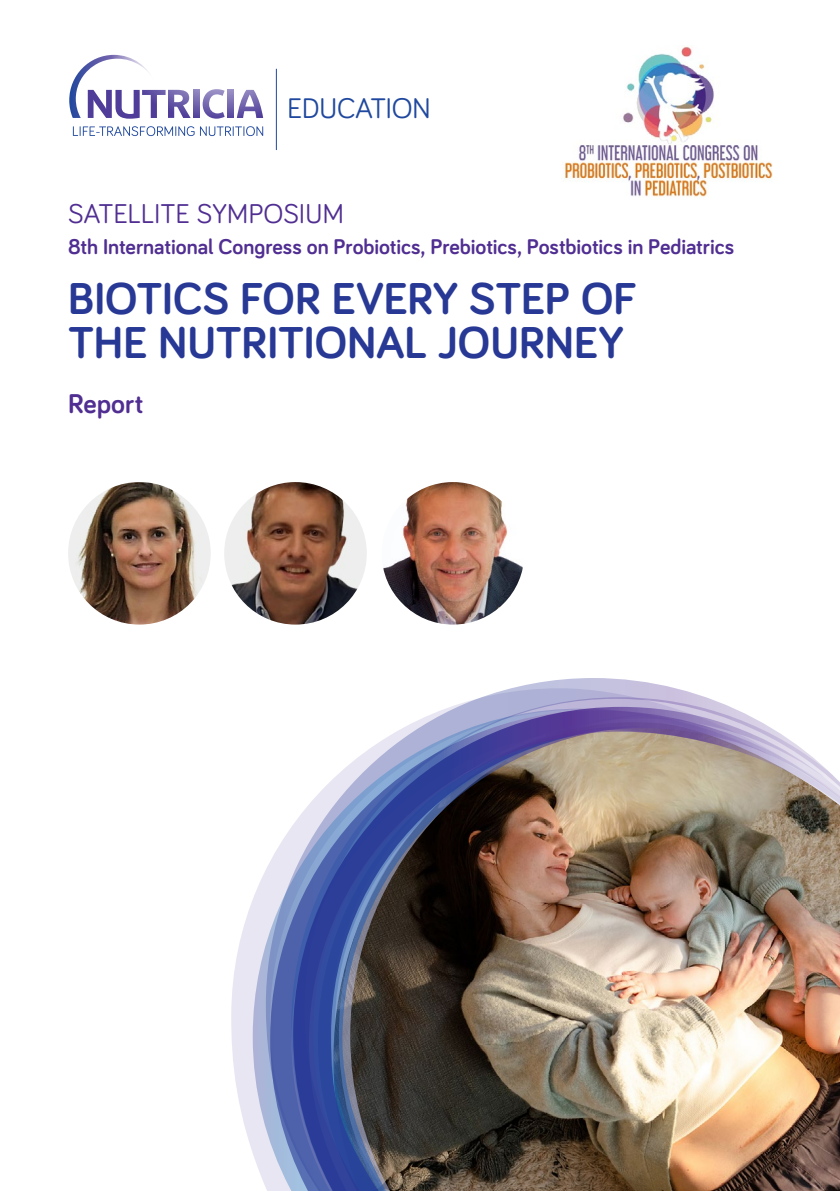
<style>
.page{position:relative;width:840px;height:1191px;background:#fff}
.page>*{position:absolute;margin:0;border:0;box-sizing:border-box;transform-origin:0 0}
.t1{font:700 46px/44px "Bariol";color:#273895}
.t2{font:29.2px "Bariol";letter-spacing:-.015em;color:#1f489e}
.t3{font:28px "Bariol";letter-spacing:-.005em;color:#502e92}
.t4{font:700 28px "Bariol";color:#502e92}
.t5{font:700 22px "Bariol";color:#502e92}
</style>
<div class="page">
<svg style="left:227px;top:90px;width:7px;height:28px"></svg>
<svg style="left:237px;top:90px;width:26px;height:28px"></svg>
<svg style="left:202px;top:89px;width:22px;height:30px"></svg>
<svg style="left:193px;top:90px;width:6px;height:28px"></svg>
<svg style="left:73px;top:126px;width:121px;height:10px"></svg>
<svg style="left:200px;top:126px;width:63px;height:10px"></svg>
<svg style="left:69px;top:55px;width:121px;height:64px"></svg>
<hr style="left:276px;top:69px;width:1px;height:81px;background:#1f489e">
<img style="left:564px;top:46px;width:209px;height:151px">
<img style="left:68px;top:482px;width:143px;height:142px;border-radius:71px">
<img style="left:224px;top:482px;width:142px;height:142px;border-radius:71px">
<img style="left:381px;top:482px;width:143px;height:142px;border-radius:71px">
<svg style="left:231px;top:903px;width:21px;height:247px;fill:#e7e6f2"></svg>
<svg style="left:252px;top:870px;width:14px;height:317px;background:#d3d6e9"></svg>
<svg style="left:266px;top:678px;width:464px;height:513px"></svg>
<img style="left:293px;top:707px;width:546px;height:484px">
<img style="left:313px;top:734px;width:265px;height:457px">
<h2 class="t2" style="left:287px;top:88px;width:145px">EDUCATION</h2>
<p class="t3" style="left:68px;top:194px;width:277px">SATELLITE SYMPOSIUM</p>
<p class="t5" style="left:68px;top:231px;width:667px">8th International Congress on Probiotics, Prebiotics, Postbiotics in Pediatrics</p>
<h1 class="t1" style="left:68px;top:275px;width:570px">BIOTICS FOR EVERY STEP OF<br>THE NUTRITIONAL JOURNEY</h1>
<p class="t4" style="left:68px;top:385px;width:77px">Report</p>
</div>
